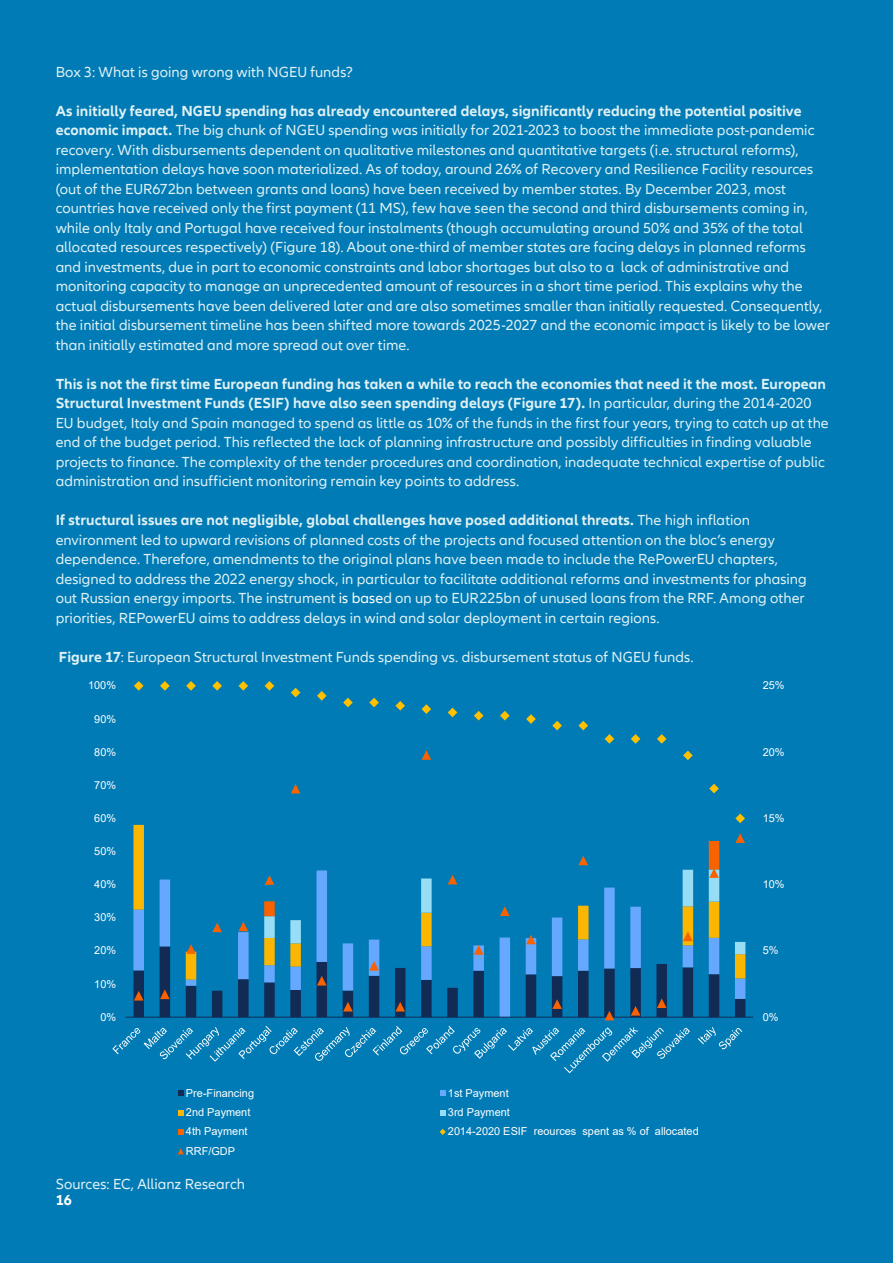
<style>
.page{position:relative;width:893px;height:1263px;background:#007bb5}
.page>*{position:absolute;margin:0;border:0;box-sizing:border-box;transform-origin:0 0}
.t1{font:15px/19.5px "Allianz Neo";letter-spacing:.005em;color:#e0f1f5}
.t2{font:700 15px "Allianz Neo";color:#fff}
.t3{font:10.95px "Arial";letter-spacing:.005em;color:#fff}
.s1{font-weight:700}
.s2{color:#fff}
</style>
<div class="page">
<hr style="left:126px;top:1017px;width:627px;height:1px;background:#122b54">
<svg style="left:134px;top:681px;width:10px;height:10px"></svg>
<svg style="left:160px;top:681px;width:10px;height:10px"></svg>
<svg style="left:186px;top:681px;width:10px;height:10px"></svg>
<svg style="left:212px;top:681px;width:10px;height:10px"></svg>
<svg style="left:238px;top:681px;width:10px;height:10px"></svg>
<svg style="left:265px;top:681px;width:9px;height:10px"></svg>
<svg style="left:291px;top:688px;width:9px;height:9px"></svg>
<svg style="left:317px;top:691px;width:10px;height:10px"></svg>
<svg style="left:343px;top:698px;width:10px;height:9px"></svg>
<svg style="left:369px;top:698px;width:10px;height:9px"></svg>
<svg style="left:395px;top:701px;width:10px;height:9px"></svg>
<svg style="left:422px;top:704px;width:9px;height:10px"></svg>
<svg style="left:448px;top:708px;width:9px;height:9px"></svg>
<svg style="left:474px;top:711px;width:9px;height:9px"></svg>
<svg style="left:500px;top:711px;width:10px;height:9px"></svg>
<svg style="left:526px;top:714px;width:10px;height:10px"></svg>
<svg style="left:552px;top:721px;width:10px;height:9px"></svg>
<svg style="left:578px;top:721px;width:10px;height:9px"></svg>
<svg style="left:605px;top:734px;width:9px;height:10px"></svg>
<svg style="left:631px;top:734px;width:9px;height:10px"></svg>
<svg style="left:657px;top:734px;width:10px;height:10px"></svg>
<svg style="left:683px;top:750px;width:10px;height:10px"></svg>
<svg style="left:709px;top:784px;width:10px;height:9px"></svg>
<svg style="left:735px;top:813px;width:10px;height:10px"></svg>
<svg style="left:291px;top:784px;width:9px;height:9px"></svg>
<svg style="left:422px;top:750px;width:9px;height:10px"></svg>
<svg style="left:133px;top:833px;width:612px;height:187px"></svg>
<svg style="left:112px;top:1026px;width:578px;height:47px"></svg>
<svg style="left:698px;top:1027px;width:44px;height:22px"></svg>
<svg style="left:178px;top:1090px;width:6px;height:6px"></svg>
<svg style="left:440px;top:1090px;width:5px;height:6px"></svg>
<svg style="left:178px;top:1110px;width:6px;height:5px"></svg>
<svg style="left:440px;top:1110px;width:5px;height:5px"></svg>
<svg style="left:178px;top:1129px;width:6px;height:6px"></svg>
<svg style="left:440px;top:1129px;width:6px;height:6px"></svg>
<svg style="left:178px;top:1148px;width:6px;height:6px"></svg>
<p class="t1" style="left:56px;top:63px;width:299px">Box 3: What is going wrong with NGEU funds?</p>
<p class="t1" style="left:56px;top:102px;width:776px"><span class="s1">As initially feared, NGEU spending has already encountered delays, significantly reducing the potential positive economic impact.</span> The big chunk of NGEU spending was initially for 2021-2023 to boost the immediate post-pandemic recovery. With disbursements dependent on qualitative milestones and quantitative targets (i.e. structural reforms), implementation delays have soon materialized. As of today, around 26% of Recovery and Resilience Facility resources (out of the EUR672bn between grants and loans) have been received by member states. By December 2023, most countries have received only the first payment (11 MS), few have seen the second and third disbursements coming in, while only Italy and Portugal have received four instalments (though accumulating around 50% and 35% of the total allocated resources respectively) (Figure 18). About one-third of member states are facing delays in planned reforms and investments, due in part to economic constraints and labor shortages but also to a lack of administrative and monitoring capacity to manage an unprecedented amount of resources in a short time period. This explains why the actual disbursements have been delivered later and are also sometimes smaller than initially requested. Consequently, the initial disbursement timeline has been shifted more towards 2025-2027 and the economic impact is likely to be lower than initially estimated and more spread out over time.</p>
<p class="t1" style="left:56px;top:375px;width:775px"><span class="s1">This is not the first time European funding has taken a while to reach the economies that need it the most. European Structural Investment Funds (ESIF) have also seen spending delays (Figure 17).</span> In particular, during the 2014-2020<br>EU budget, Italy and Spain managed to spend as little as 10% of the funds in the first four years, trying to catch up at the end of the budget period. This reflected the lack of planning infrastructure and possibly difficulties in finding valuable projects to finance. The complexity of the tender procedures and coordination, inadequate technical expertise of public administration and insufficient monitoring remain key points to address.</p>
<p class="t1" style="left:56px;top:511px;width:753px"><span class="s1">If structural issues are not negligible, global challenges have posed additional threats.</span> The high inflation environment led to upward revisions of planned costs of the projects and focused attention on the bloc’s energy dependence. Therefore, amendments to the original plans have been made to include the RePowerEU chapters, designed to address the 2022 energy shock, in particular to facilitate additional reforms and investments for phasing out Russian energy imports. The instrument <span class="s2">is base</span>d on up to EUR225bn of unused loans from the RRF. Among other priorities, REPowerEU aims to address delays in wind and solar deployment in certain regions.</p>
<p class="t1" style="left:59px;top:648px;width:636px"><span class="s1">Figure 17</span>: European Structural Investment Funds spending vs. disbursement status of NGEU funds.</p>
<p class="t3" style="left:88px;top:678px;width:30px">100%</p>
<p class="t3" style="left:94px;top:711px;width:23px">90%</p>
<p class="t3" style="left:94px;top:744px;width:23px">80%</p>
<p class="t3" style="left:94px;top:777px;width:23px">70%</p>
<p class="t3" style="left:94px;top:810px;width:23px">60%</p>
<p class="t3" style="left:94px;top:844px;width:23px">50%</p>
<p class="t3" style="left:94px;top:877px;width:23px">40%</p>
<p class="t3" style="left:94px;top:910px;width:23px">30%</p>
<p class="t3" style="left:94px;top:943px;width:23px">20%</p>
<p class="t3" style="left:94px;top:976px;width:23px">10%</p>
<p class="t3" style="left:100px;top:1009px;width:17px">0%</p>
<p class="t3" style="left:186px;top:1085px;width:70px">Pre-Financing</p>
<p class="t3" style="left:448px;top:1085px;width:62px">1st Payment</p>
<p class="t3" style="left:186px;top:1105px;width:66px">2nd Payment</p>
<p class="t3" style="left:448px;top:1105px;width:64px">3rd Payment</p>
<p class="t3" style="left:186px;top:1124px;width:63px">4th Payment</p>
<p class="t3" style="left:448px;top:1124px;width:252px">2014-2020 ESIF reources spent as % of allocated</p>
<p class="t3" style="left:186px;top:1143px;width:51px">RRF/GDP</p>
<p class="t1" style="left:56px;top:1174px;width:191px">Sources: EC, Allianz Research</p>
<p class="t2" style="left:56px;top:1191px;width:18px">16</p>
<p class="t3" style="left:763px;top:678px;width:23px">25%</p>
<p class="t3" style="left:763px;top:744px;width:23px">20%</p>
<p class="t3" style="left:763px;top:810px;width:23px">15%</p>
<p class="t3" style="left:763px;top:877px;width:23px">10%</p>
<p class="t3" style="left:763px;top:943px;width:17px">5%</p>
<p class="t3" style="left:763px;top:1009px;width:17px">0%</p>
</div>
